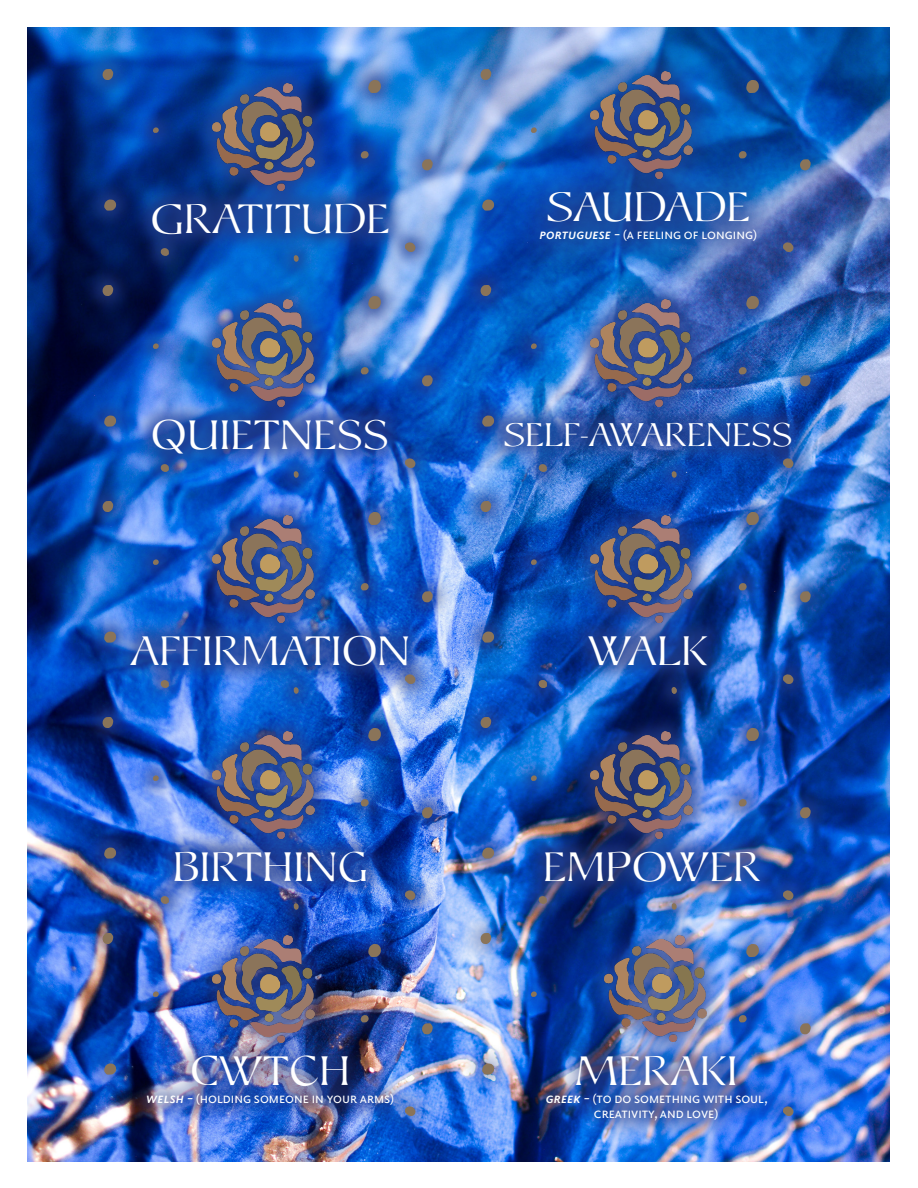
<style>
.page{position:relative;width:918px;height:1188px;background:#fff}
.page>*{position:absolute;margin:0;border:0;box-sizing:border-box;transform-origin:0 0}
.t1{font:41.4px "Seaker";color:#fff}
.t2{font:41.4px "Seaker";letter-spacing:-.025em;color:#fff}
.t3{font:33px "Seaker";color:#fff}
.t4{font:15px "Elido";color:#fff}
.s1{font-weight:600;font-style:italic}
.s2{font-size:12px}
</style>
<div class="page">
<img style="left:27px;top:27px;width:863px;height:1134px">
<div style="left:81px;top:912px;width:373px;height:225px;background:#253f8e;opacity:.75"></div>
<img style="left:213px;top:936px;width:101px;height:107px">
<svg style="left:102px;top:933px;width:11px;height:11px"></svg>
<svg style="left:422px;top:1023px;width:11px;height:11px"></svg>
<svg style="left:368px;top:944px;width:13px;height:13px"></svg>
<svg style="left:361px;top:1015px;width:8px;height:7px"></svg>
<svg style="left:153px;top:991px;width:6px;height:6px"></svg>
<svg style="left:104px;top:1064px;width:12px;height:11px"></svg>
<svg style="left:405px;top:1106px;width:11px;height:10px"></svg>
<div style="left:459px;top:912px;width:373px;height:230px;background:#253f8e;opacity:.75"></div>
<img style="left:605px;top:935px;width:101px;height:107px">
<svg style="left:480px;top:933px;width:11px;height:11px"></svg>
<svg style="left:800px;top:1023px;width:11px;height:11px"></svg>
<svg style="left:746px;top:944px;width:13px;height:13px"></svg>
<svg style="left:739px;top:1015px;width:8px;height:7px"></svg>
<svg style="left:531px;top:991px;width:6px;height:6px"></svg>
<svg style="left:482px;top:1064px;width:12px;height:11px"></svg>
<svg style="left:783px;top:1106px;width:11px;height:10px"></svg>
<div style="left:81px;top:696px;width:372px;height:235px;background:#253f8e;opacity:.75"></div>
<img style="left:213px;top:732px;width:101px;height:107px">
<svg style="left:102px;top:717px;width:11px;height:11px"></svg>
<svg style="left:422px;top:807px;width:11px;height:11px"></svg>
<svg style="left:161px;top:896px;width:8px;height:8px"></svg>
<svg style="left:368px;top:728px;width:13px;height:13px"></svg>
<svg style="left:361px;top:799px;width:8px;height:7px"></svg>
<svg style="left:153px;top:775px;width:6px;height:6px"></svg>
<svg style="left:104px;top:848px;width:12px;height:11px"></svg>
<svg style="left:405px;top:890px;width:11px;height:10px"></svg>
<svg style="left:294px;top:903px;width:5px;height:7px"></svg>
<div style="left:81px;top:480px;width:372px;height:235px;background:#253f8e;opacity:.75"></div>
<img style="left:213px;top:516px;width:101px;height:107px">
<svg style="left:102px;top:501px;width:11px;height:11px"></svg>
<svg style="left:422px;top:591px;width:11px;height:11px"></svg>
<svg style="left:161px;top:680px;width:8px;height:8px"></svg>
<svg style="left:368px;top:512px;width:13px;height:13px"></svg>
<svg style="left:361px;top:583px;width:8px;height:7px"></svg>
<svg style="left:153px;top:559px;width:6px;height:6px"></svg>
<svg style="left:104px;top:632px;width:12px;height:11px"></svg>
<svg style="left:405px;top:674px;width:11px;height:10px"></svg>
<svg style="left:294px;top:687px;width:5px;height:7px"></svg>
<div style="left:459px;top:480px;width:372px;height:235px;background:#253f8e;opacity:.75"></div>
<img style="left:591px;top:516px;width:101px;height:107px">
<svg style="left:480px;top:501px;width:11px;height:11px"></svg>
<svg style="left:800px;top:591px;width:11px;height:11px"></svg>
<svg style="left:746px;top:512px;width:13px;height:13px"></svg>
<svg style="left:739px;top:583px;width:8px;height:7px"></svg>
<svg style="left:531px;top:559px;width:6px;height:6px"></svg>
<svg style="left:482px;top:632px;width:12px;height:11px"></svg>
<svg style="left:783px;top:674px;width:11px;height:10px"></svg>
<div style="left:81px;top:264px;width:372px;height:235px;background:#253f8e;opacity:.75"></div>
<img style="left:213px;top:300px;width:101px;height:107px">
<svg style="left:102px;top:285px;width:11px;height:11px"></svg>
<svg style="left:422px;top:375px;width:11px;height:11px"></svg>
<svg style="left:161px;top:464px;width:8px;height:8px"></svg>
<svg style="left:368px;top:296px;width:13px;height:13px"></svg>
<svg style="left:361px;top:367px;width:8px;height:7px"></svg>
<svg style="left:153px;top:343px;width:6px;height:6px"></svg>
<svg style="left:104px;top:416px;width:12px;height:11px"></svg>
<svg style="left:405px;top:458px;width:11px;height:10px"></svg>
<svg style="left:294px;top:471px;width:5px;height:7px"></svg>
<div style="left:81px;top:48px;width:372px;height:235px;background:#253f8e;opacity:.75"></div>
<img style="left:213px;top:84px;width:101px;height:107px">
<svg style="left:102px;top:69px;width:11px;height:11px"></svg>
<svg style="left:422px;top:159px;width:11px;height:11px"></svg>
<svg style="left:161px;top:248px;width:8px;height:8px"></svg>
<svg style="left:368px;top:80px;width:13px;height:13px"></svg>
<svg style="left:361px;top:151px;width:8px;height:7px"></svg>
<svg style="left:153px;top:127px;width:6px;height:6px"></svg>
<svg style="left:104px;top:200px;width:12px;height:11px"></svg>
<svg style="left:405px;top:242px;width:11px;height:10px"></svg>
<svg style="left:294px;top:255px;width:5px;height:7px"></svg>
<div style="left:459px;top:696px;width:372px;height:235px;background:#253f8e;opacity:.75"></div>
<img style="left:591px;top:732px;width:101px;height:107px">
<svg style="left:480px;top:717px;width:11px;height:11px"></svg>
<svg style="left:800px;top:807px;width:11px;height:11px"></svg>
<svg style="left:539px;top:896px;width:8px;height:8px"></svg>
<svg style="left:746px;top:728px;width:13px;height:13px"></svg>
<svg style="left:739px;top:799px;width:8px;height:7px"></svg>
<svg style="left:531px;top:775px;width:6px;height:6px"></svg>
<svg style="left:482px;top:848px;width:12px;height:11px"></svg>
<svg style="left:783px;top:890px;width:11px;height:10px"></svg>
<svg style="left:672px;top:903px;width:5px;height:7px"></svg>
<svg style="left:539px;top:680px;width:8px;height:8px"></svg>
<div style="left:446px;top:34px;width:400px;height:253px;background:#253f8e;opacity:.75"></div>
<img style="left:591px;top:72px;width:101px;height:107px">
<svg style="left:480px;top:69px;width:11px;height:11px"></svg>
<svg style="left:800px;top:159px;width:11px;height:11px"></svg>
<svg style="left:746px;top:80px;width:13px;height:13px"></svg>
<svg style="left:739px;top:151px;width:8px;height:7px"></svg>
<svg style="left:531px;top:127px;width:6px;height:6px"></svg>
<svg style="left:482px;top:200px;width:12px;height:11px"></svg>
<svg style="left:783px;top:242px;width:11px;height:10px"></svg>
<svg style="left:672px;top:687px;width:5px;height:7px"></svg>
<div style="left:459px;top:264px;width:372px;height:235px;background:#253f8e;opacity:.75"></div>
<img style="left:591px;top:300px;width:101px;height:107px">
<svg style="left:480px;top:285px;width:11px;height:11px"></svg>
<svg style="left:800px;top:375px;width:11px;height:11px"></svg>
<svg style="left:539px;top:464px;width:8px;height:8px"></svg>
<svg style="left:746px;top:296px;width:13px;height:13px"></svg>
<svg style="left:739px;top:367px;width:8px;height:7px"></svg>
<svg style="left:531px;top:343px;width:6px;height:6px"></svg>
<svg style="left:482px;top:416px;width:12px;height:11px"></svg>
<svg style="left:783px;top:458px;width:11px;height:10px"></svg>
<svg style="left:672px;top:471px;width:5px;height:7px"></svg>
<p class="t1" style="left:150px;top:191px;width:241px">GRATITUDE</p>
<p class="t1" style="left:151px;top:407px;width:240px">QUIETNESS</p>
<p class="t2" style="left:546px;top:179px;width:206px">SAUDADE</p>
<p class="t4" style="left:539px;top:224px;width:220px"><span class="s1">portuguese -</span> <span class="s2">(</span>a feeling of longing<span class="s2">)</span></p>
<p class="t3" style="left:503px;top:413px;width:291px">SELF-AWARENESS</p>
<p class="t1" style="left:130px;top:623px;width:282px">AFFIRMATION</p>
<p class="t1" style="left:588px;top:623px;width:122px">WALK</p>
<p class="t1" style="left:172px;top:839px;width:197px">BIRTHING</p>
<p class="t1" style="left:190px;top:1043px;width:162px">CWTCH</p>
<p class="t4" style="left:146px;top:1088px;width:250px"><span class="s1">welsh -</span> <span class="s2">(</span>holding someone in your arms<span class="s2">)</span></p>
<p class="t1" style="left:543px;top:839px;width:220px">EMPOWER</p>
<p class="t1" style="left:575px;top:1043px;width:165px">MERAKI</p>
<p class="t4" style="left:545px;top:1088px;width:225px"><span class="s1">greek -</span> <span class="s2">(</span>to do something with soul,</p>
<p class="t4" style="left:594px;top:1103px;width:126px">creativity, and love<span class="s2">)</span></p>
</div>
